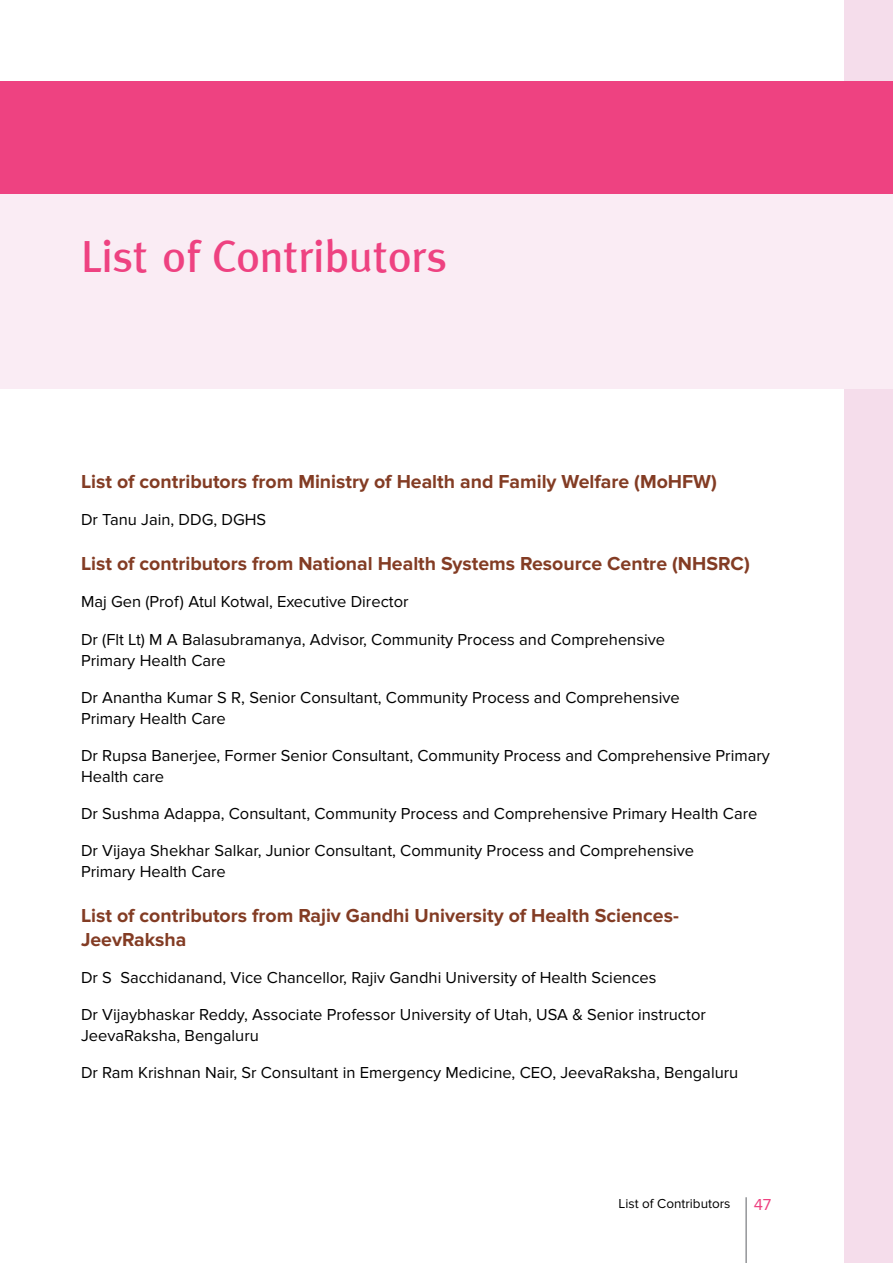
<style>
.page{position:relative;width:893px;height:1263px;background:#fff}
.page>*{position:absolute;margin:0;border:0;box-sizing:border-box;transform-origin:0 0}
.t1{font:500 45px "Meta";color:#ee4281}
.t2{font:700 19.5px/23.4px "Proxima Nova";color:#833c24}
.t3{font:16.5px/21px "Proxima Nova";color:#000}
.t4{font:16.5px "Proxima Nova";color:#ee4281}
.t5{font:13.5px "Proxima Nova";color:#000}
</style>
<div class="page">
<div style="left:845px;top:0;width:48px;height:1263px;background:#f5ddeb"></div>
<hr style="left:745px;top:1197px;width:2px;height:66px;background:#939598">
<div style="left:1px;top:192px;width:892px;height:196px;background:#faecf4"></div>
<div style="left:1px;top:81px;width:892px;height:113px;background:#ee4281"></div>
<h1 class="t1" style="left:81px;top:230px;width:367px">List of Contributors</h1>
<p class="t2" style="left:81px;top:470px;width:637px">List of contributors from Ministry of Health and Family Welfare (MoHFW)</p>
<p class="t3" style="left:81px;top:509px;width:187px">Dr Tanu Jain, DDG, DGHS</p>
<p class="t2" style="left:81px;top:552px;width:670px">List of contributors from National Health Systems Resource Centre (NHSRC)</p>
<p class="t3" style="left:81px;top:592px;width:329px">Maj Gen (Prof) Atul Kotwal, Executive Director</p>
<p class="t3" style="left:81px;top:629px;width:586px">Dr (Flt Lt) M A Balasubramanya, Advisor, Community Process and Comprehensive<br>Primary Health Care</p>
<p class="t3" style="left:81px;top:687px;width:600px">Dr Anantha Kumar S R, Senior Consultant, Community Process and Comprehensive<br>Primary Health Care</p>
<p class="t3" style="left:81px;top:745px;width:690px">Dr Rupsa Banerjee, Former Senior Consultant, Community Process and Comprehensive Primary<br>Health care</p>
<p class="t3" style="left:81px;top:803px;width:678px">Dr Sushma Adappa, Consultant, Community Process and Comprehensive Primary Health Care</p>
<p class="t3" style="left:81px;top:841px;width:615px">Dr Vijaya Shekhar Salkar, Junior Consultant, Community Process and Comprehensive<br>Primary Health Care</p>
<p class="t2" style="left:81px;top:905px;width:599px">List of contributors from Rajiv Gandhi University of Health Sciences-<br>JeevRaksha</p>
<p class="t3" style="left:81px;top:967px;width:577px">Dr S Sacchidanand, Vice Chancellor, Rajiv Gandhi University of Health Sciences</p>
<p class="t3" style="left:81px;top:1004px;width:626px">Dr Vijaybhaskar Reddy, Associate Professor University of Utah, USA &amp; Senior instructor<br>JeevaRaksha, Bengaluru</p>
<p class="t3" style="left:81px;top:1063px;width:659px">Dr Ram Krishnan Nair, Sr Consultant in Emergency Medicine, CEO, JeevaRaksha, Bengaluru</p>
<p class="t5" style="left:618px;top:1195px;width:114px">List of Contributors</p>
<p class="t4" style="left:754px;top:1195px;width:19px">47</p>
</div>
